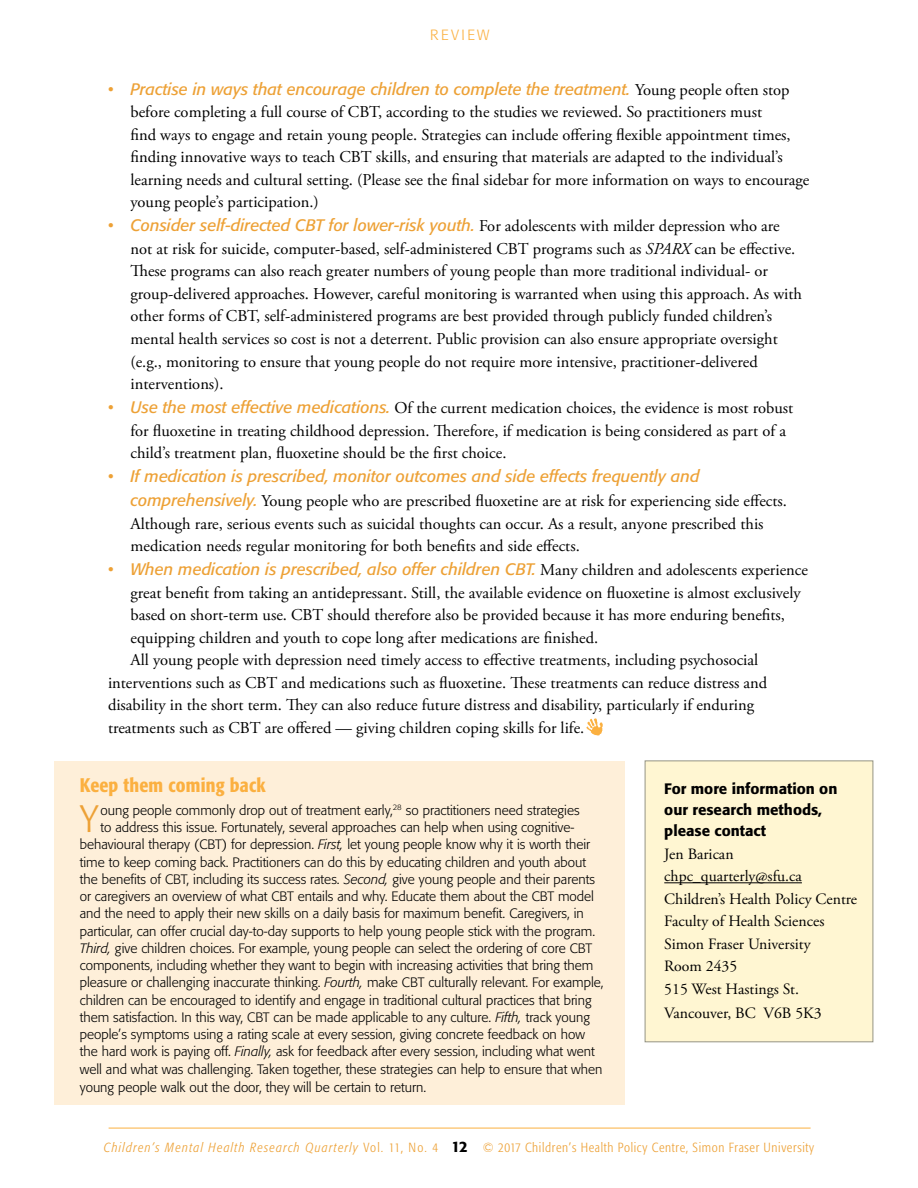
<style>
.page{position:relative;width:918px;height:1188px;background:#fff}
.page>*{position:absolute;margin:0;border:0;box-sizing:border-box;transform-origin:0 0}
.t1{font:300 37.8px "Formata";color:#eda136}
.t2{font:500 condensed 19.5px "Formata";letter-spacing:.01em;color:#fbb040}
.t3{font:16.5px/22.5px "Adobe Garamond Pro";color:#000}
.t4{font:italic 16.5px "Formata";color:#eda136}
.t5{font:15.75px/22.5px "Adobe Garamond Pro";color:#000}
.t6{font:500 15px/21px "Formata";color:#000}
.t7{font:300 14.7px "Formata";letter-spacing:.155em;color:#fbb040}
.t8{font:300 13.5px "Formata";color:#000}
.t9{font:300 condensed 13.2px "Formata";letter-spacing:.05em;color:#eda136}
.s1{font-family:"Adobe Garamond Pro";font-style:normal;color:#000}
.s2{font-style:italic}
.s3{font-family:"Formata";font-style:italic;color:#eda136}
.s4{font-weight:500;font-stretch:normal;font-size:15px;color:#000}
</style>
<div class="page">
<hr style="left:109px;top:1128px;width:702px;height:1px;background:#fbb040">
<img style="left:586px;top:718px;width:17px;height:18px">
<div style="left:54px;top:762px;width:571px;height:343px;background:#feefd9"></div>
<div style="left:645px;top:760px;width:228px;height:282px;background:#fff6d2;border:1px solid #959484"></div>
<hr style="left:664px;top:882px;width:138px;height:1px;background:#000">
<p class="t7" style="left:430px;top:26px;width:61px">REVIEW</p>
<p class="t4" style="left:108px;top:79px;width:683px">• Practise in ways that encourage children to complete the treatment. <span class="s1">Young people often stop</span></p>
<p class="t3" style="left:131px;top:102px;width:681px">before completing a full course of CBT, according to the studies we reviewed. So practitioners must<br>find ways to engage and retain young people. Strategies can include offering flexible appointment times, finding innovative ways to teach CBT skills, and ensuring that materials are adapted to the individual’s learning needs and cultural setting. (Please see the final sidebar for more information on ways to encourage young people’s participation.)</p>
<p class="t4" style="left:108px;top:216px;width:673px">• Consider self-directed CBT for lower-risk youth. <span class="s1">For adolescents with milder depression who are</span></p>
<p class="t3" style="left:131px;top:238px;width:673px">not at risk for suicide, computer-based, self-administered CBT programs such as <span class="s2">SPARX</span> can be effective.<br>These programs can also reach greater numbers of young people than more traditional individual- or group-delivered approaches. However, careful monitoring is warranted when using this approach. As with other forms of CBT, self-administered programs are best provided through publicly funded children’s mental health services so cost is not a deterrent. Public provision can also ensure appropriate oversight (e.g., monitoring to ensure that young people do not require more intensive, practitioner-delivered interventions).</p>
<p class="t3" style="left:131px;top:397px;width:664px;text-indent:-23px"><span class="s3">• Use the most effective medications.</span> Of the current medication choices, the evidence is most robust for fluoxetine in treating childhood depression. Therefore, if medication is being considered as part of a child’s treatment plan, fluoxetine should be the first choice.</p>
<p class="t4" style="left:108px;top:466px;width:593px">• If medication is prescribed, monitor outcomes and side effects frequently and</p>
<p class="t3" style="left:131px;top:490px;width:658px"><span class="s3">comprehensively.</span> Young people who are prescribed fluoxetine are at risk for experiencing side effects.<br>Although rare, serious events such as suicidal thoughts can occur. As a result, anyone prescribed this medication needs regular monitoring for both benefits and side effects.</p>
<p class="t4" style="left:108px;top:559px;width:702px">• When medication is prescribed, also offer children CBT. <span class="s1">Many children and adolescents experience</span></p>
<p class="t3" style="left:131px;top:582px;width:672px">great benefit from taking an antidepressant. Still, the available evidence on fluoxetine is almost exclusively</p>
<p class="t3" style="left:131px;top:604px;width:656px">based on short-term use. CBT should therefore also be provided because it has more enduring benefits,</p>
<p class="t3" style="left:131px;top:627px;width:469px">equipping children and youth to cope long after medications are finished.</p>
<p class="t3" style="left:131px;top:649px;width:629px">All young people with depression need timely access to effective treatments, including psychosocial</p>
<p class="t3" style="left:108px;top:672px;width:661px">interventions such as CBT and medications such as fluoxetine. These treatments can reduce distress and</p>
<p class="t3" style="left:108px;top:694px;width:648px">disability in the short term. They can also reduce future distress and disability, particularly if enduring</p>
<p class="t3" style="left:108px;top:717px;width:478px">treatments such as CBT are offered — giving children coping skills for life.</p>
<p class="t2" style="left:80px;top:773px;width:188px">Keep them coming back</p>
<h1 class="t1" style="left:80px;top:797px;width:20px">Y</h1>
<p class="t8" style="left:101px;top:802px;width:481px">oung people commonly drop out of treatment early,<sup>28</sup> so practitioners need strategies</p>
<p class="t6" style="left:664px;top:778px;width:175px">For more information on our research methods, please contact</p>
<p class="t5" style="left:664px;top:843px;width:194px">Jen Barican chpc_quarterly@sfu.ca<br>Children’s Health Policy Centre<br>Faculty of Health Sciences<br>Simon Fraser University<br>Room 2435<br>515 West Hastings St.</p>
<p class="t5" style="left:664px;top:1002px;width:159px">Vancouver, BC V6B 5K3</p>
<p class="t8" style="left:101px;top:819px;width:475px">to address this issue. Fortunately, several approaches can help when using cognitive-</p>
<p class="t8" style="left:80px;top:837px;width:512px">behavioural therapy (CBT) for depression. <span class="s2">First,</span> let young people know why it is worth their</p>
<p class="t8" style="left:80px;top:854px;width:508px">time to keep coming back. Practitioners can do this by educating children and youth about</p>
<p class="t8" style="left:80px;top:871px;width:517px">the benefits of CBT, including its success rates. <span class="s2">Second,</span> give young people and their parents</p>
<p class="t8" style="left:80px;top:888px;width:516px">or caregivers an overview of what CBT entails and why. Educate them about the CBT model</p>
<p class="t8" style="left:80px;top:906px;width:506px">and the need to apply their new skills on a daily basis for maximum benefit. Caregivers, in</p>
<p class="t8" style="left:80px;top:923px;width:517px">particular, can offer crucial day-to-day supports to help young people stick with the program.</p>
<p class="t8" style="left:80px;top:940px;width:514px"><span class="s2">Third,</span> give children choices. For example, young people can select the ordering of core CBT</p>
<p class="t8" style="left:80px;top:957px;width:515px">components, including whether they want to begin with increasing activities that bring them</p>
<p class="t8" style="left:80px;top:975px;width:525px">pleasure or challenging inaccurate thinking. <span class="s2">Fourth,</span> make CBT culturally relevant. For example,</p>
<p class="t8" style="left:80px;top:992px;width:513px">children can be encouraged to identify and engage in traditional cultural practices that bring</p>
<p class="t8" style="left:80px;top:1009px;width:512px">them satisfaction. In this way, CBT can be made applicable to any culture. <span class="s2">Fifth,</span> track young</p>
<p class="t8" style="left:80px;top:1026px;width:507px">people’s symptoms using a rating scale at every session, giving concrete feedback on how</p>
<p class="t8" style="left:80px;top:1044px;width:516px">the hard work is paying off. <span class="s2">Finally,</span> ask for feedback after every session, including what went</p>
<p class="t8" style="left:80px;top:1061px;width:524px">well and what was challenging. Taken together, these strategies can help to ensure that when</p>
<p class="t8" style="left:80px;top:1079px;width:348px">young people walk out the door, they will be certain to return.</p>
<p class="t9" style="left:104px;top:1140px;width:712px"><span class="s2">Children’s Mental Health Research Quarterly</span> Vol. 11, N o. 4 <span class="s4">12</span> © 2017 Children’s Health Policy Centre, Simon Fraser University</p>
</div>
